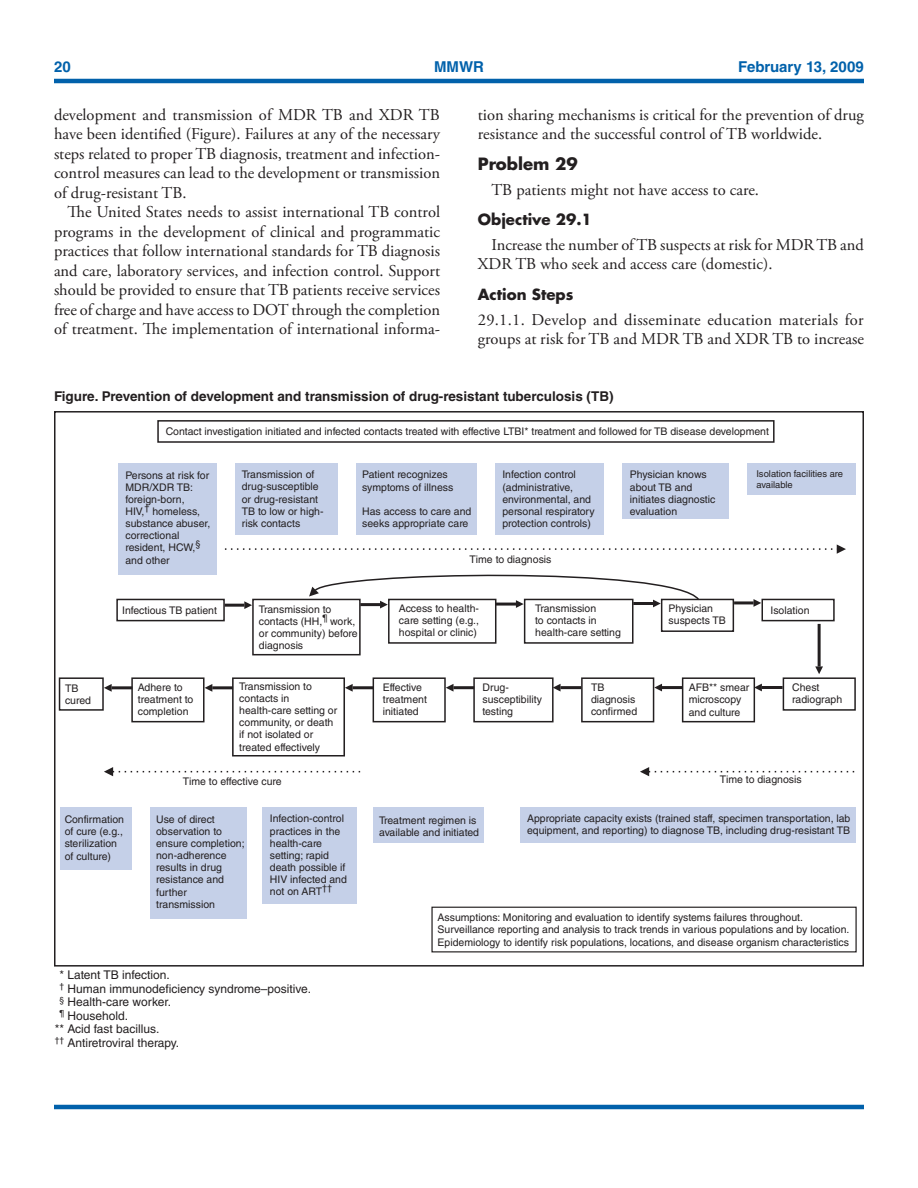
<style>
.page{position:relative;width:918px;height:1188px;background:#fff}
.page>*{position:absolute;margin:0;border:0;box-sizing:border-box;transform-origin:0 0}
.Body_Text{font:16.5px/19.5px "Adobe Garamond Pro";color:#231f20}
.t1{font:700 16.5px "Futura Std";color:#231f20}
.t2{font:700 15px "Futura Std";color:#231f20}
.t3{font:700 15px "Helvetica LT Std";color:#0161ab}
.Figure_Title{font:700 13.5px "Helvetica LT Std";color:#231f20}
._8pt_Footnote-Helv{font:12px "Helvetica LT Std";color:#231f20}
.t4{font:10.5px/12.1px "Helvetica LT Std";color:#231f20}
.t5{font:9.45px/10.6px "Helvetica LT Std";color:#231f20}
.t6{font:9px "Helvetica LT Std";color:#231f20}
</style>
<div class="page">
<hr style="left:54px;top:1105px;width:810px;height:4px;background:#0161ab">
<hr style="left:54px;top:79px;width:810px;height:4px;background:#0161ab">
<div style="left:116px;top:599px;width:109px;height:22px;border:2px solid #231f20"></div>
<div style="left:252px;top:599px;width:109px;height:56px;border:2px solid #231f20"></div>
<div style="left:388px;top:599px;width:108px;height:45px;border:2px solid #231f20"></div>
<div style="left:524px;top:599px;width:110px;height:45px;border:2px solid #231f20"></div>
<div style="left:661px;top:599px;width:73px;height:33px;border:2px solid #231f20"></div>
<div style="left:783px;top:677px;width:73px;height:34px;border:2px solid #231f20"></div>
<div style="left:682px;top:677px;width:73px;height:45px;border:2px solid #231f20"></div>
<div style="left:762px;top:599px;width:73px;height:22px;border:2px solid #231f20"></div>
<div style="left:581px;top:677px;width:73px;height:45px;border:2px solid #231f20"></div>
<div style="left:373px;top:677px;width:73px;height:45px;border:2px solid #231f20"></div>
<div style="left:232px;top:677px;width:113px;height:80px;border:2px solid #231f20"></div>
<div style="left:473px;top:677px;width:81px;height:45px;border:2px solid #231f20"></div>
<div style="left:131px;top:677px;width:74px;height:45px;border:2px solid #231f20"></div>
<div style="left:356px;top:463px;width:120px;height:72px;background:#c5d0e8"></div>
<div style="left:495px;top:463px;width:108px;height:72px;background:#c5d0e8"></div>
<div style="left:622px;top:463px;width:106px;height:55px;background:#c5d0e8"></div>
<div style="left:747px;top:463px;width:108px;height:32px;background:#c5d0e8"></div>
<div style="left:521px;top:807px;width:335px;height:36px;background:#c5d0e8"></div>
<div style="left:373px;top:807px;width:110px;height:36px;background:#c5d0e8"></div>
<div style="left:263px;top:807px;width:94px;height:97px;background:#c5d0e8"></div>
<div style="left:150px;top:807px;width:96px;height:112px;background:#c5d0e8"></div>
<div style="left:235px;top:463px;width:103px;height:72px;background:#c5d0e8"></div>
<div style="left:119px;top:463px;width:98px;height:112px;background:#c5d0e8"></div>
<div style="left:157px;top:420px;width:618px;height:23px;border:2px solid #231f20"></div>
<div style="left:431px;top:907px;width:426px;height:45px;border:1px solid #231f20"></div>
<div style="left:59px;top:677px;width:45px;height:34px;border:2px solid #231f20"></div>
<svg style="left:225px;top:544px;width:621px;height:10px"></svg>
<svg style="left:640px;top:767px;width:215px;height:9px"></svg>
<svg style="left:104px;top:767px;width:257px;height:9px"></svg>
<hr style="left:225px;top:604px;width:19px;height:3px;background:#231f20">
<svg style="left:244px;top:601px;width:8px;height:8px"></svg>
<svg style="left:309px;top:574px;width:392px;height:35px"></svg>
<hr style="left:762px;top:686px;width:21px;height:3px;background:#231f20">
<svg style="left:754px;top:684px;width:8px;height:7px"></svg>
<hr style="left:662px;top:686px;width:21px;height:3px;background:#231f20">
<svg style="left:654px;top:684px;width:8px;height:7px"></svg>
<hr style="left:560px;top:686px;width:21px;height:3px;background:#231f20">
<svg style="left:553px;top:684px;width:8px;height:8px"></svg>
<hr style="left:453px;top:686px;width:21px;height:3px;background:#231f20">
<svg style="left:446px;top:684px;width:8px;height:8px"></svg>
<hr style="left:353px;top:686px;width:20px;height:3px;background:#231f20">
<svg style="left:345px;top:684px;width:8px;height:8px"></svg>
<hr style="left:212px;top:686px;width:21px;height:3px;background:#231f20">
<svg style="left:205px;top:684px;width:7px;height:8px"></svg>
<hr style="left:734px;top:601px;width:20px;height:3px;background:#231f20">
<svg style="left:754px;top:599px;width:7px;height:8px"></svg>
<hr style="left:818px;top:624px;width:3px;height:43px;background:#231f20">
<svg style="left:815px;top:666px;width:8px;height:8px"></svg>
<hr style="left:112px;top:686px;width:20px;height:3px;background:#231f20">
<svg style="left:104px;top:684px;width:8px;height:8px"></svg>
<div style="left:60px;top:807px;width:72px;height:63px;background:#c5d0e8"></div>
<h2 class="t3" style="left:54px;top:57px;width:18px">20</h2>
<h2 class="t3" style="left:434px;top:57px;width:51px">MMWR</h2>
<h2 class="t3" style="left:738px;top:57px;width:127px">February 13, 2009</h2>
<p class="Body_Text" style="left:54px;top:106px;width:388px;text-align:justify">development and transmission of MDR TB and XDR TB have been identified (Figure). Failures at any of the necessary steps related to proper TB diagnosis, treatment and infection&shy;control measures can lead to the development or transmission of drug-resistant TB.</p>
<p class="Body_Text" style="left:54px;top:203px;width:388px;text-align:justify;text-indent:13px">The United States needs to assist international TB control programs in the development of clinical and programmatic practices that follow international standards for TB diagnosis and care, laboratory services, and infection control. Support should be provided to ensure that TB patients receive services free of charge and have access to DOT through the completion of treatment. The implementation of international informa-</p>
<p class="Body_Text" style="left:478px;top:106px;width:388px">tion sharing mechanisms is critical for the prevention of drug resistance and the successful control of TB worldwide.</p>
<h4 class="t1" style="left:478px;top:153px;width:101px">Problem 29</h4>
<p class="Body_Text" style="left:491px;top:180px;width:269px">TB patients might not have access to care.</p>
<h5 class="t2" style="left:478px;top:209px;width:116px">Objective 29.1</h5>
<p class="Body_Text" style="left:478px;top:235px;width:388px;text-indent:13px">Increase the number of TB suspects at risk for MDR TB and<br>XDR TB who seek and access care (domestic).</p>
<h5 class="t2" style="left:478px;top:284px;width:97px">Action Steps</h5>
<p class="Body_Text" style="left:478px;top:310px;width:388px">29.1.1. Develop and disseminate education materials for groups at risk for TB and MDR TB and XDR TB to increase</p>
<p class="Figure_Title" style="left:54px;top:388px;width:561px">Figure. Prevention of development and transmission of drug-resistant tuberculosis (TB)</p>
<p class="t4" style="left:166px;top:426px;width:605px">Contact investigation initiated and infected contacts treated with effective LTBI* treatment and followed for TB disease development</p>
<p class="t4" style="left:65px;top:683px;width:28px">TB cured</p>
<p class="t4" style="left:125px;top:470px;width:86px">Persons at risk for<br>MDR/XDR TB: foreign-born,<br>HIV, homeless, substance abuser, correctional resident, HCW, and other</p>
<p class="t6" style="left:145px;top:504px;width:7px">†</p>
<p class="t6" style="left:196px;top:540px;width:7px">§</p>
<p class="t4" style="left:242px;top:469px;width:83px">Transmission of drug-susceptible or drug-resistant<br>TB to low or high&shy;risk contacts</p>
<p class="t4" style="left:362px;top:470px;width:93px">Patient recognizes symptoms of illness</p>
<p class="t4" style="left:362px;top:506px;width:111px">Has access to care and seeks appropriate care</p>
<p class="t4" style="left:502px;top:470px;width:94px">Infection control (administrative, environmental, and personal respiratory protection controls)</p>
<p class="t4" style="left:630px;top:470px;width:87px">Physician knows about TB and initiates diagnostic evaluation</p>
<p class="t4" style="left:470px;top:554px;width:83px">Time to diagnosis</p>
<p class="t6" style="left:322px;top:614px;width:6px">¶</p>
<p class="t4" style="left:399px;top:603px;width:82px;text-align:justify">Access to health&shy;care setting (e.g., hospital or clinic)</p>
<p class="t4" style="left:535px;top:603px;width:87px">Transmission<br>to contacts in health-care setting</p>
<p class="t4" style="left:669px;top:603px;width:59px">Physician suspects TB</p>
<p class="t4" style="left:122px;top:605px;width:96px">Infectious TB patient</p>
<p class="t4" style="left:259px;top:604px;width:100px">Transmission to contacts (HH, work, or community) before diagnosis</p>
<p class="t5" style="left:756px;top:469px;width:88px">Isolation facilities are available</p>
<p class="t4" style="left:770px;top:605px;width:41px">Isolation</p>
<p class="t4" style="left:138px;top:682px;width:57px">Adhere to treatment to completion</p>
<p class="t4" style="left:239px;top:681px;width:99px">Transmission to contacts in health-care setting or community, or death if not isolated or treated effectively</p>
<p class="t4" style="left:482px;top:682px;width:61px">Drug&shy;susceptibility testing</p>
<p class="t4" style="left:383px;top:682px;width:46px">Effective treatment initiated</p>
<p class="t4" style="left:591px;top:682px;width:48px">TB diagnosis confirmed</p>
<p class="t4" style="left:689px;top:683px;width:62px">AFB** smear microscopy and culture</p>
<p class="t4" style="left:792px;top:682px;width:52px">Chest radiograph</p>
<p class="t4" style="left:183px;top:776px;width:100px">Time to effective cure</p>
<p class="t4" style="left:720px;top:774px;width:83px">Time to diagnosis</p>
<p class="t4" style="left:65px;top:814px;width:61px">Confirmation of cure (e.g., sterilization of culture)</p>
<p class="t4" style="left:156px;top:814px;width:90px">Use of direct observation to ensure completion; non-adherence results in drug resistance and further transmission</p>
<p class="t4" style="left:270px;top:814px;width:79px">Infection-control practices in the health-care setting; rapid death possible if<br>HIV infected and not on ART<sup>††</sup></p>
<p class="_8pt_Footnote-Helv" style="left:59px;top:968px;width:112px">* Latent TB infection.</p>
<p class="_8pt_Footnote-Helv" style="left:59px;top:982px;width:253px"><sup>†</sup> Human immunodeficiency syndrome–positive.</p>
<p class="_8pt_Footnote-Helv" style="left:59px;top:995px;width:113px"><sup>§</sup> Health-care worker.</p>
<p class="_8pt_Footnote-Helv" style="left:60px;top:1009px;width:70px"><sup>¶</sup> Household.</p>
<p class="_8pt_Footnote-Helv" style="left:55px;top:1022px;width:106px">** Acid fast bacillus.</p>
<p class="_8pt_Footnote-Helv" style="left:55px;top:1036px;width:126px"><sup>††</sup> Antiretroviral therapy.</p>
<p class="t4" style="left:379px;top:815px;width:102px">Treatment regimen is available and initiated</p>
<p class="t4" style="left:527px;top:813px;width:325px">Appropriate capacity exists (trained staff, specimen transportation, lab equipment, and reporting) to diagnose TB, including drug-resistant TB</p>
<p class="t4" style="left:438px;top:913px;width:413px">Assumptions: Monitoring and evaluation to identify systems failures throughout.<br>Surveillance reporting and analysis to track trends in various populations and by location.<br>Epidemiology to identify risk populations, locations, and disease organism characteristics</p>
</div>
